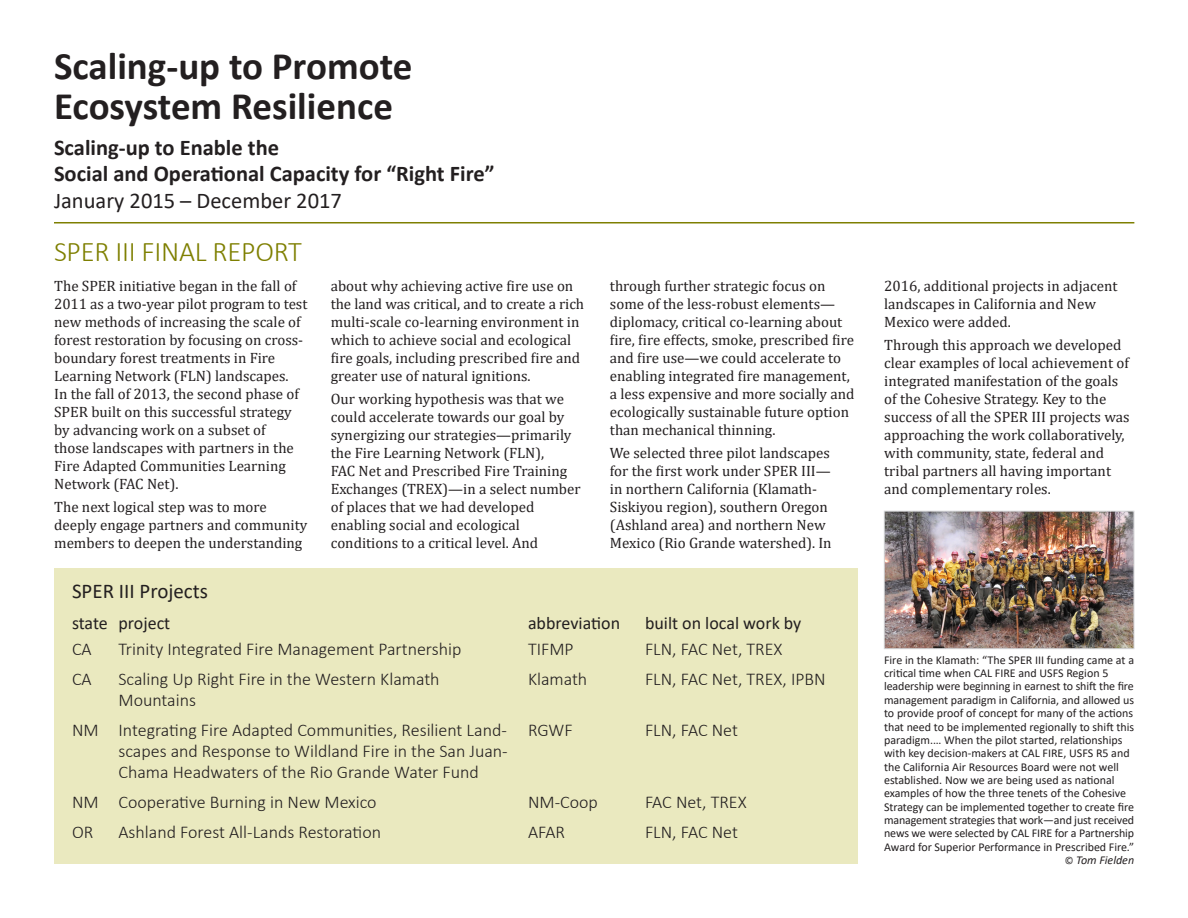
<style>
.page{position:relative;width:1188px;height:918px;background:#fff}
.page>*{position:absolute;margin:0;border:0;box-sizing:border-box;transform-origin:0 0}
.t1{font:700 39px/40.5px "Calibri";color:#231f20}
.t2{font:300 28.5px "Calibri";letter-spacing:-.01em;color:#7e7f01}
.t3{font:700 22.5px/25.5px "Calibri";color:#231f20}
.t4{font:22.5px "Calibri";color:#231f20}
.t5{font:21px "Calibri";color:#231f20}
.t6{font:300 18px/21px "Calibri";color:#231f20}
.t7{font:18px "Calibri";color:#231f20}
.t8{font:15px/18px "Cambria";color:#231f20}
.t9{font:12px/13.4px "Calibri";letter-spacing:-.005em;color:#231f20}
.t10{font:italic 12px "Calibri";color:#231f20}
.s1{font-style:normal;font-size:10.5px}
</style>
<div class="page">
<hr style="left:54px;top:222px;width:1080px;height:1px;background:#7e7f01">
<img style="left:886px;top:513px;width:246px;height:134px">
<div style="left:884px;top:511px;width:250px;height:138px;border:1px solid #d1d2d4"></div>
<div style="left:54px;top:568px;width:803px;height:296px;background:#eae9bf"></div>
<p class="t1" style="left:54px;top:45px;width:360px">Scaling-up to Promote<br>Ecosystem Resilience</p>
<p class="t3" style="left:54px;top:135px;width:442px">Scaling-up to Enable the<br>Social and Operational Capacity for “Right Fire”</p>
<p class="t4" style="left:54px;top:185px;width:289px">January 2015 – December 2017</p>
<p class="t2" style="left:54px;top:234px;width:250px">SPER III FINAL REPORT</p>
<p class="t8" style="left:54px;top:277px;width:255px">The SPER initiative began in the fall of 2011 as a two-year pilot program to test new methods of increasing the scale of forest restoration by focusing on cross&shy;boundary forest treatments in Fire Learning Network (FLN) landscapes.<br>In the fall of 2013, the second phase of SPER built on this successful strategy by advancing work on a subset of<br>those landscapes with partners in the Fire Adapted Communities Learning Network (FAC Net).</p>
<p class="t8" style="left:54px;top:498px;width:255px">The next logical step was to more deeply engage partners and community members to deepen the understanding</p>
<p class="t8" style="left:331px;top:277px;width:255px">about why achieving active fire use on the land was critical, and to create a rich multi-scale co-learning environment in which to achieve social and ecological fire goals, including prescribed fire and greater use of natural ignitions.</p>
<p class="t8" style="left:331px;top:390px;width:251px">Our working hypothesis was that we could accelerate towards our goal by synergizing our strategies—primarily the Fire Learning Network (FLN),<br>FAC Net and Prescribed Fire Training Exchanges (TREX)—in a select number of places that we had developed enabling social and ecological conditions to a critical level. And</p>
<p class="t8" style="left:610px;top:277px;width:246px">through further strategic focus on some of the less-robust elements— diplomacy, critical co-learning about fire, fire effects, smoke, prescribed fire and fire use—we could accelerate to enabling integrated fire management, a less expensive and more socially and ecologically sustainable future option than mechanical thinning.</p>
<p class="t8" style="left:610px;top:444px;width:223px">We selected three pilot landscapes for the first work under SPER III— in northern California (Klamath-Siskiyou region), southern Oregon (Ashland area) and northern New Mexico (Rio Grande watershed). In</p>
<p class="t5" style="left:72px;top:576px;width:138px">SPER III Projects</p>
<p class="t7" style="left:72px;top:611px;width:37px">state</p>
<p class="t6" style="left:72px;top:638px;width:21px">CA</p>
<p class="t6" style="left:72px;top:668px;width:21px">CA</p>
<p class="t6" style="left:72px;top:719px;width:28px">NM</p>
<p class="t7" style="left:118px;top:611px;width:53px">project</p>
<p class="t6" style="left:118px;top:638px;width:344px">Trinity Integrated Fire Management Partnership</p>
<p class="t6" style="left:118px;top:668px;width:323px">Scaling Up Right Fire in the Western Klamath<br>Mountains</p>
<p class="t6" style="left:118px;top:719px;width:391px;text-align:justify">Integrating Fire Adapted Communities, Resilient Land&shy;scapes and Response to Wildland Fire in the San Juan-Chama Headwaters of the Rio Grande Water Fund</p>
<p class="t6" style="left:118px;top:791px;width:260px">Cooperative Burning in New Mexico</p>
<p class="t6" style="left:118px;top:821px;width:264px">Ashland Forest All-Lands Restoration</p>
<p class="t6" style="left:72px;top:791px;width:28px">NM</p>
<p class="t6" style="left:72px;top:821px;width:23px">OR</p>
<p class="t7" style="left:528px;top:611px;width:94px">abbreviation</p>
<p class="t6" style="left:528px;top:638px;width:47px">TIFMP</p>
<p class="t6" style="left:528px;top:668px;width:61px">Klamath</p>
<p class="t6" style="left:528px;top:719px;width:46px">RGWF</p>
<p class="t6" style="left:528px;top:791px;width:71px">NM-Coop</p>
<p class="t6" style="left:528px;top:821px;width:39px">AFAR</p>
<p class="t7" style="left:645px;top:611px;width:158px">built on local work by</p>
<p class="t6" style="left:645px;top:638px;width:139px">FLN, FAC Net, TREX</p>
<p class="t6" style="left:645px;top:668px;width:182px">FLN, FAC Net, TREX, IPBN</p>
<p class="t6" style="left:645px;top:719px;width:95px">FLN, FAC Net</p>
<p class="t6" style="left:645px;top:791px;width:103px">FAC Net, TREX</p>
<p class="t6" style="left:645px;top:821px;width:95px">FLN, FAC Net</p>
<p class="t8" style="left:884px;top:277px;width:235px">2016, additional projects in adjacent landscapes in California and New<br>Mexico were added.</p>
<p class="t8" style="left:884px;top:336px;width:247px">Through this approach we developed clear examples of local achievement of integrated manifestation of the goals of the Cohesive Strategy. Key to the success of all the SPER III projects was approaching the work collaboratively, with community, state, federal and tribal partners all having important and complementary roles.</p>
<p class="t9" style="left:884px;top:653px;width:252px">Fire in the Klamath: “The SPER III funding came at a critical time when CAL FIRE and USFS Region 5 leadership were beginning in earnest to shift the fire management paradigm in California, and allowed us to provide proof of concept for many of the actions that need to be implemented regionally to shift this paradigm.… When the pilot started, relationships with key decision-makers at CAL FIRE, USFS R5 and the California Air Resources Board were not well established. Now we are being used as national examples of how the three tenets of the Cohesive Strategy can be implemented together to create fire management strategies that work—and just received news we were selected by CAL FIRE for a Partnership Award for Superior Performance in Prescribed Fire.”</p>
<p class="t10" style="left:1065px;top:852px;width:71px"><span class="s1">©</span> Tom Fielden</p>
</div>
